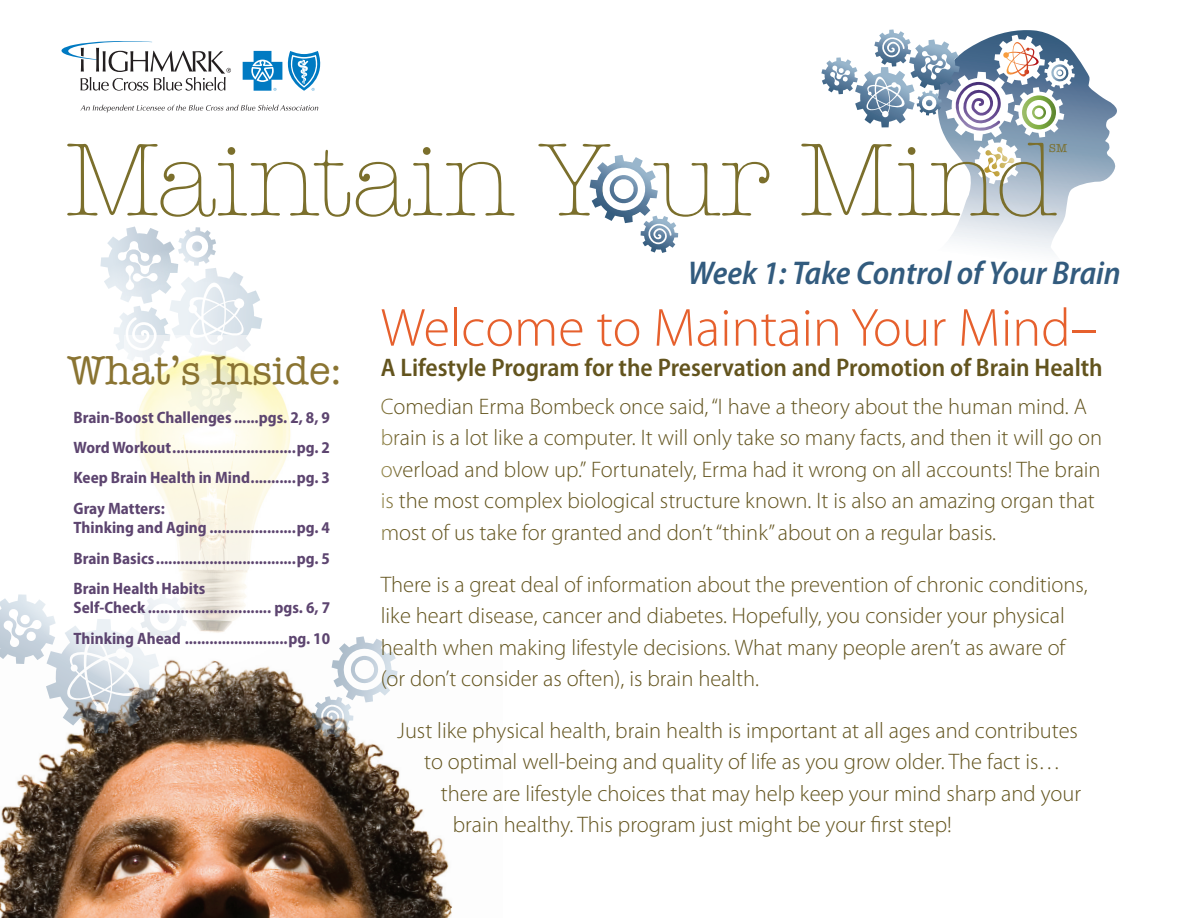
<style>
.page{position:relative;width:1188px;height:918px;background:#fff}
.page>*{position:absolute;margin:0;border:0;box-sizing:border-box;transform-origin:0 0}
.t1{font:300 106.5px "American Typewriter";color:#7b6f2c}
.t2{font:300 54px "Myriad Pro";color:#e6602d}
.t3{font:40.65px "American Typewriter";color:#8a7432}
.t4{font:italic 600 semi-condensed 33px "Myriad Pro";color:#325b7e}
.t5{font:600 semi-condensed 25.5px "Myriad Pro";color:#63541e}
.t6{font:300 22.5px/31.5px "Myriad Pro";color:#63541e}
.t7{font:700 semi-condensed 16.5px/30.3px "Myriad Pro";color:#5d4570;text-align:justify}
.t8{font:11.7px "American Typewriter";color:#7b6f2c}
</style>
<div class="page">
<img style="left:0;top:702px;width:452px;height:216px">
<svg style="left:107px;top:227px;width:109px;height:21px"></svg>
<svg style="left:312px;top:702px;width:86px;height:36px"></svg>
<svg style="left:950px;top:54px;width:167px;height:198px"></svg>
<svg style="left:821px;top:29px;width:254px;height:155px"></svg>
<svg style="left:590px;top:155px;width:88px;height:98px"></svg>
<svg style="left:243px;top:51px;width:78px;height:40px"></svg>
<svg style="left:80px;top:105px;width:238px;height:7px"></svg>
<svg style="left:61px;top:41px;width:170px;height:50px"></svg>
<svg style="left:0;top:702px;width:187px;height:31px"></svg>
<svg style="left:0;top:248px;width:398px;height:454px"></svg>
<h1 class="t1" style="left:64px;top:102px;width:995px">Maintain Your Mind</h1>
<p class="t8" style="left:1049px;top:139px;width:20px">SM</p>
<h3 class="t4" style="left:688px;top:255px;width:434px">Week 1: Take Control of Your Brain</h3>
<h2 class="t2" style="left:381px;top:298px;width:718px">Welcome to Maintain Your Mind–</h2>
<p class="t5" style="left:381px;top:353px;width:724px">A Lifestyle Program for the Preservation and Promotion of Brain Health</p>
<p class="t6" style="left:381px;top:391px;width:723px">Comedian Erma Bombeck once said, “I have a theory about the human mind. A brain is a lot like a computer. It will only take so many facts, and then it will go on overload and blow up.” Fortunately, Erma had it wrong on all accounts! The brain is the most complex biological structure known. It is also an amazing organ that most of us take for granted and don’t “think” about on a regular basis.</p>
<p class="t6" style="left:381px;top:569px;width:708px">There is a great deal of information about the prevention of chronic conditions, like heart disease, cancer and diabetes. Hopefully, you consider your physical health when making lifestyle decisions. What many people aren’t as aware of (or don’t consider as often), is brain health.</p>
<p class="t6" style="left:397px;top:715px;width:682px">Just like physical health, brain health is important at all ages and contributes</p>
<p class="t6" style="left:424px;top:747px;width:638px">to optimal well-being and quality of life as you grow older. The fact is…</p>
<p class="t6" style="left:441px;top:778px;width:642px">there are lifestyle choices that may help keep your mind sharp and your</p>
<p class="t6" style="left:453px;top:810px;width:501px">brain healthy. This program just might be your first step!</p>
<h3 class="t3" style="left:68px;top:340px;width:276px">What’s Inside:</h3>
<p class="t7" style="left:74px;top:402px;width:258px">Brain-Boost Challenges ......pgs. 2, 8, 9<br>Word Workout..............................pg. 2<br>Keep Brain Health in Mind...........pg. 3<br>Gray Matters:</p>
<p class="t7" style="left:74px;top:513px;width:258px">Thinking and Aging .....................pg. 4<br>Brain Basics..................................pg. 5<br>Brain Health Habits</p>
<p class="t7" style="left:74px;top:593px;width:258px">Self-Check .............................. pgs. 6, 7<br>Thinking Ahead .........................pg. 10</p>
<h1 class="t1" style="left:64px;top:497px;width:995px">Maintain Your Mind</h1>
</div>
